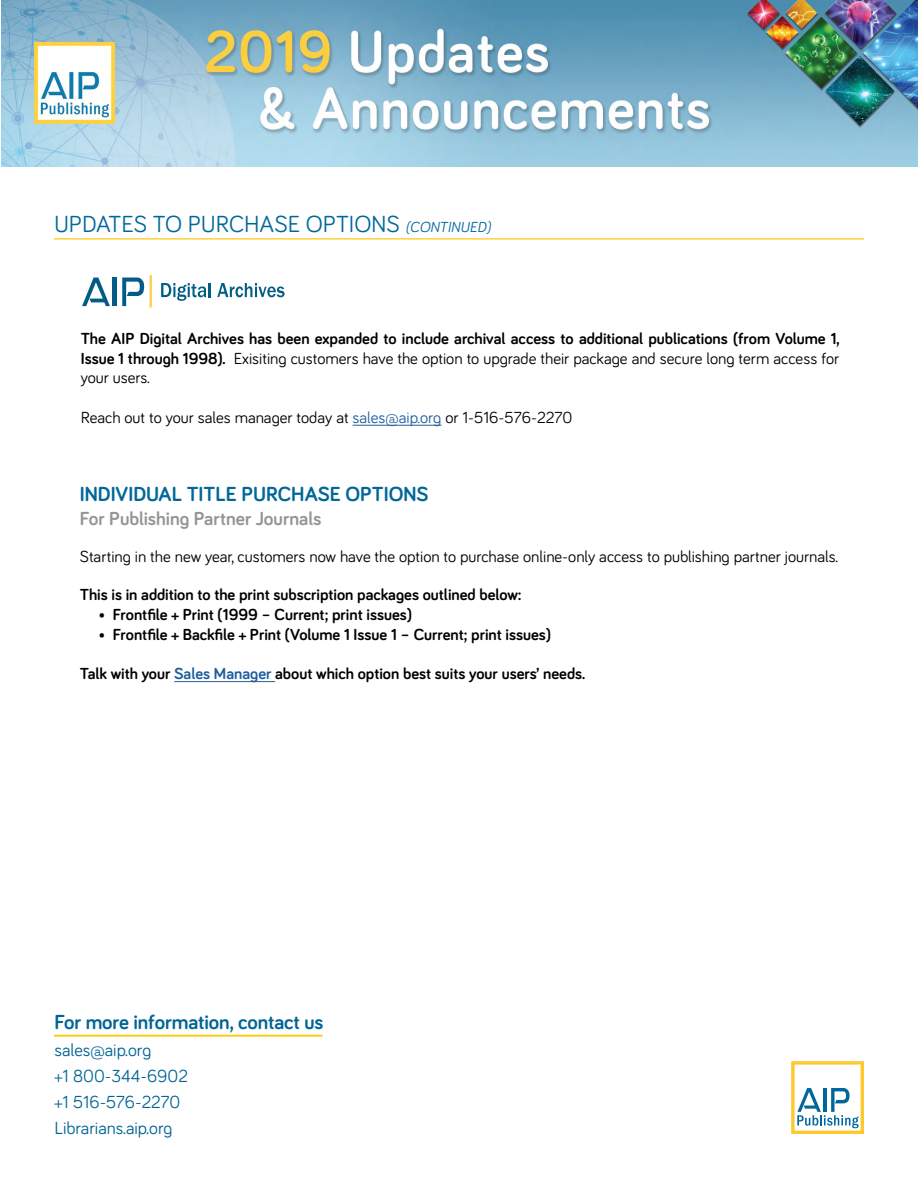
<style>
.page{position:relative;width:918px;height:1188px;background:#fff}
.page>*{position:absolute;margin:0;border:0;box-sizing:border-box;transform-origin:0 0}
.t1{font:24px "Bariol";color:#00679b}
.t2{font:700 21px "Bariol";color:#006799}
.t3{font:700 21px "Bariol";letter-spacing:-.005em;color:#006594}
.t4{font:700 19.5px "Bariol";color:#939598}
.t5{font:18px/26.2px "Bariol";color:#006594}
.t6{font:700 16.5px/19.8px "Bariol";color:#000;text-align:justify}
.t7{font:16.5px "Bariol";color:#000}
.s1{font-style:italic;font-size:15px}
.s2{font-weight:400}
.s3{color:#215e9e}
</style>
<div class="page">
<hr style="left:54px;top:238px;width:810px;height:2px;background:#ffd13d">
<hr style="left:54px;top:1035px;width:269px;height:2px;background:#ffcb05">
<svg style="left:791px;top:1061px;width:73px;height:73px"></svg>
<hr style="left:353px;top:425px;width:88px;height:1px;background:#215e9e">
<svg style="left:161px;top:283px;width:45px;height:18px"></svg>
<hr style="left:208px;top:283px;width:3px;height:14px;background:#025c85">
<svg style="left:217px;top:283px;width:68px;height:14px"></svg>
<svg style="left:82px;top:278px;width:28px;height:28px"></svg>
<div style="left:112px;top:278px;width:5px;height:28px;background:#025c85"></div>
<svg style="left:122px;top:275px;width:30px;height:33px"></svg>
<hr style="left:174px;top:681px;width:101px;height:1px;background:#215e9e">
<img style="left:2px;top:0;width:916px;height:166px">
<h1 class="t1" style="left:54px;top:208px;width:438px">UPDATES TO PURCHASE OPTIONS <span class="s1">(CONTINUED)</span></h1>
<p class="t6" style="left:81px;top:328px;width:761px">The AIP Digital Archives has been expanded to include archival access to additional publications (from Volume 1, Issue 1 through 1998). <span class="s2">Exisiting customers have the option to upgrade their package and secure long term access for your users.</span></p>
<p class="t7" style="left:81px;top:406px;width:493px">Reach out to your sales manager today at <span class="s3">sales@aip.org</span> or 1-516-576-2270</p>
<p class="t2" style="left:80px;top:480px;width:350px">INDIVIDUAL TITLE PURCHASE OPTIONS</p>
<p class="t4" style="left:80px;top:505px;width:243px">For Publishing Partner Journals</p>
<p class="t7" style="left:80px;top:546px;width:760px">Starting in the new year, customers now have the option to purchase online-only access to publishing partner journals.</p>
<p class="t6" style="left:80px;top:584px;width:443px">This is in addition to the print subscription packages outlined below:</p>
<p class="t6" style="left:98px;top:604px;width:315px">• Frontfile + Print (1999 – Current; print issues)</p>
<p class="t6" style="left:98px;top:624px;width:454px">• Frontfile + Backfile + Print (Volume 1 Issue 1 – Current; print issues)</p>
<p class="t6" style="left:80px;top:663px;width:507px">Talk with your <span class="s3">Sales Manager</span> about which option best suits your users’ needs.</p>
<p class="t3" style="left:54px;top:1008px;width:271px">For more information, contact us</p>
<p class="t5" style="left:54px;top:1036px;width:135px">sales@aip.org<br>+1 800-344-6902 +1 516-576-2270<br>Librarians.aip.org</p>
</div>
